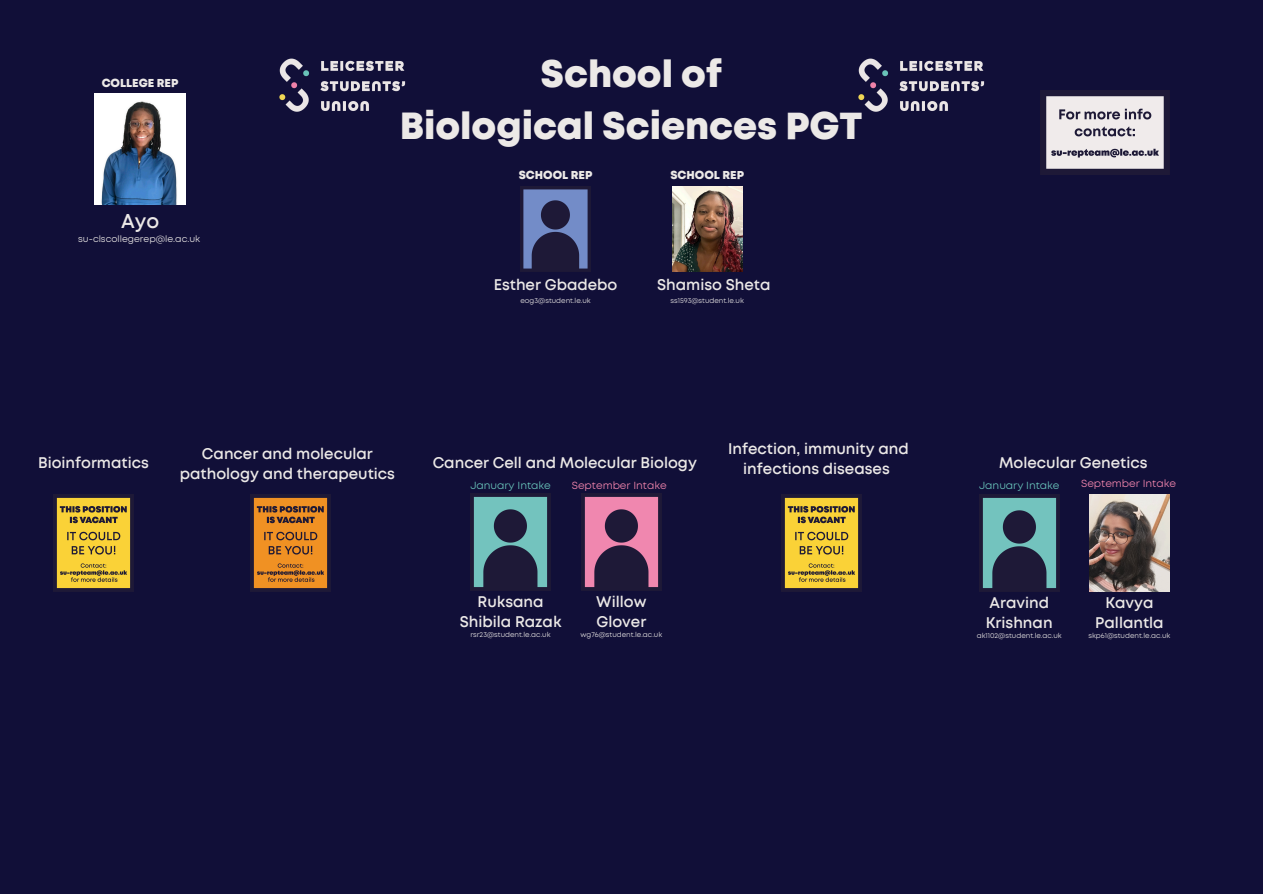
<style>
.page{position:relative;width:1263px;height:894px;background:#fff}
.page>*{position:absolute;margin:0;border:0;box-sizing:border-box;transform-origin:0 0}
.t1{font:800 37.5px/51.9px "Mont";color:#ece9e7;text-align:center}
.t2{font:600 19.5px "Mont";color:#ece9e7}
.t3{font:600 15px/20.2px "Mont";color:#ece9e7;text-align:center}
.t4{font:800 11.4px "Mont";color:#ece9e7}
.t5{font:10.5px "Mont";color:#f386ae}
.t6{font:10.5px "Mont";color:#6ac7bd}
.t7{font:9.3px "Mont";color:#ece9e7}
.t8{font:7.05px "Mont";color:#ece9e7}
</style>
<div class="page">
<div style="left:0;top:0;width:1263px;height:893px;background:#110f38"></div>
<img style="left:279px;top:58px;width:127px;height:54px">
<img style="left:858px;top:58px;width:127px;height:54px">
<img style="left:54px;top:494px;width:79px;height:97px">
<img style="left:1040px;top:90px;width:129px;height:85px">
<img style="left:250px;top:494px;width:80px;height:97px">
<img style="left:471px;top:493px;width:79px;height:97px">
<img style="left:94px;top:93px;width:92px;height:111px">
<img style="left:520px;top:186px;width:71px;height:85px">
<img style="left:672px;top:186px;width:71px;height:85px">
<img style="left:781px;top:494px;width:80px;height:97px">
<img style="left:581px;top:493px;width:80px;height:97px">
<img style="left:979px;top:494px;width:80px;height:97px">
<img style="left:1089px;top:494px;width:80px;height:97px">
<h3 class="t4" style="left:102px;top:78px;width:78px">COLLEGE REP</h3>
<h3 class="t2" style="left:121px;top:212px;width:40px">Ayo</h3>
<p class="t7" style="left:78px;top:234px;width:124px">su-clscollegerep@le.ac.uk</p>
<p class="t1" style="left:400px;top:50px;width:464px">School of<br>Biological Sciences PGT</p>
<h5 class="t4" style="left:519px;top:170px;width:75px">SCHOOL REP</h5>
<h5 class="t4" style="left:670px;top:170px;width:75px">SCHOOL REP</h5>
<p class="t3" style="left:494px;top:275px;width:125px">Esther Gbadebo</p>
<h3 class="t3" style="left:657px;top:275px;width:115px">Shamiso Sheta</h3>
<h3 class="t8" style="left:520px;top:297px;width:72px">eog3@student.le.uk</h3>
<h3 class="t8" style="left:670px;top:297px;width:75px">ss1593@student.le.uk</h3>
<h4 class="t3" style="left:38px;top:453px;width:112px">Bioinformatics</h4>
<p class="t3" style="left:180px;top:444px;width:217px">Cancer and molecular pathology and therapeutics</p>
<p class="t3" style="left:433px;top:453px;width:266px">Cancer Cell and Molecular Biology</p>
<p class="t6" style="left:470px;top:480px;width:82px">January Intake</p>
<p class="t5" style="left:572px;top:480px;width:96px">September Intake</p>
<p class="t3" style="left:728px;top:439px;width:182px">Infection, immunity and infections diseases</p>
<h3 class="t3" style="left:460px;top:592px;width:103px">Ruksana<br>Shibila Razak</h3>
<p class="t8" style="left:471px;top:631px;width:81px">rsr23@student.le.ac.uk</p>
<h3 class="t3" style="left:596px;top:592px;width:52px;text-align:left">Willow<br>Glover</h3>
<h3 class="t8" style="left:580px;top:631px;width:83px">wg76@student.le.ac.uk</h3>
<p class="t3" style="left:999px;top:453px;width:150px">Molecular Genetics</p>
<p class="t6" style="left:979px;top:480px;width:82px">January Intake</p>
<h3 class="t5" style="left:1081px;top:478px;width:96px">September Intake</h3>
<p class="t3" style="left:986px;top:593px;width:68px;text-align:left">Aravind<br>Krishnan</p>
<h5 class="t8" style="left:977px;top:632px;width:86px">ak1102@student.le.ac.uk</h5>
<h5 class="t3" style="left:1095px;top:593px;width:70px">Kavya<br>Pallantla</h5>
<p class="t8" style="left:1088px;top:632px;width:84px">skp61@student.le.ac.uk</p>
</div>
